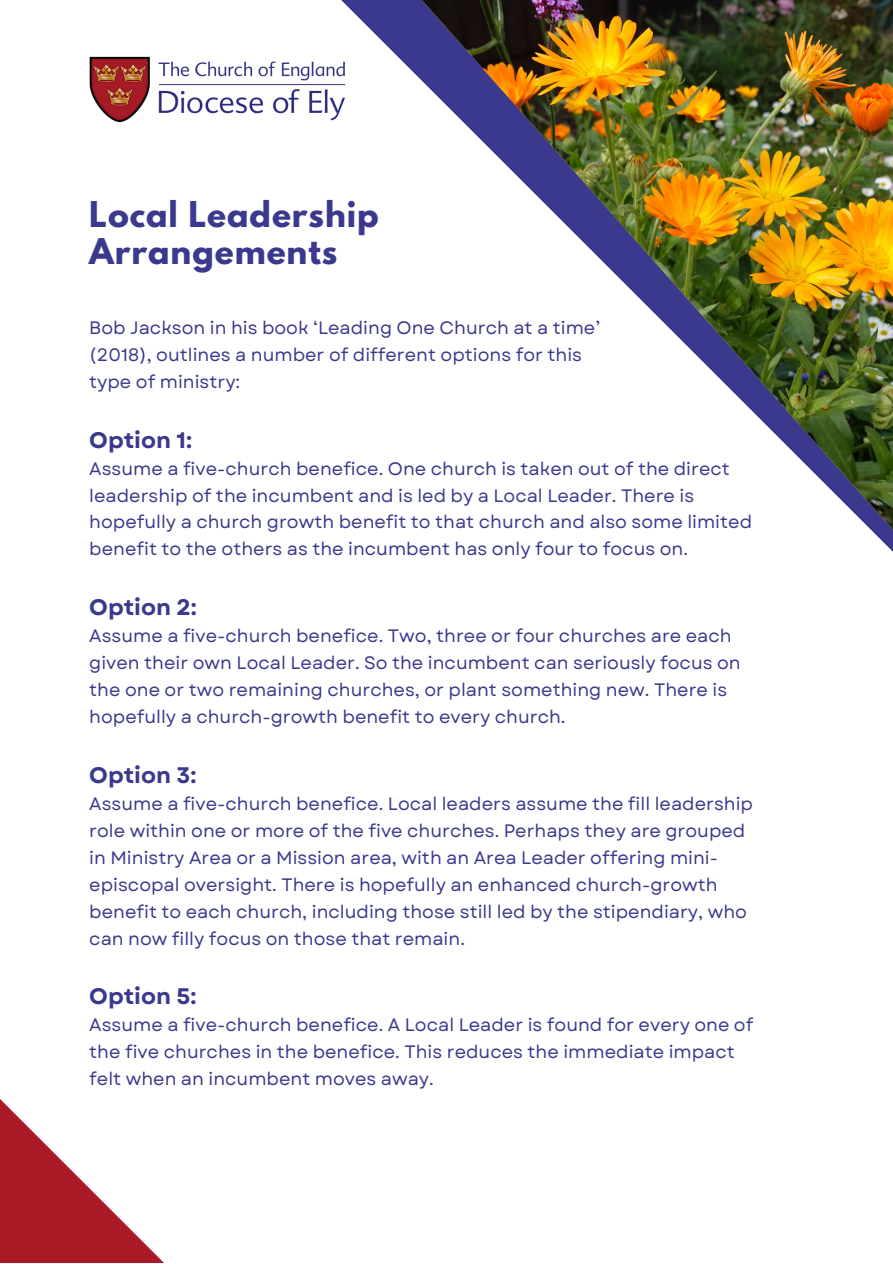
<style>
.page{position:relative;width:893px;height:1264px;background:#fff}
.page>*{position:absolute;margin:0;border:0;box-sizing:border-box;transform-origin:0 0}
.t1{font:700 31.5px/37px "League Spartan";letter-spacing:.03em;color:#3b398d}
.t2{font:700 22.5px "Garet";color:#3b398d}
.t3{font:18px/27px "Garet";color:#3b398d}
</style>
<div class="page">
<svg style="left:0;top:1099px;width:163px;height:163px"></svg>
<img style="left:89px;top:56px;width:181px;height:67px">
<svg style="left:270px;top:0;width:141px;height:121px"></svg>
<img style="left:411px;top:0;width:481px;height:551px">
<p class="t1" style="left:89px;top:200px;width:291px">Local Leadership<br>Arrangements</p>
<p class="t3" style="left:89px;top:314px;width:512px">Bob Jackson in his book ‘Leading One Church at a time’ (2018), outlines a number of different options for this type of ministry:</p>
<p class="t2" style="left:89px;top:423px;width:104px">Option 1:</p>
<p class="t3" style="left:89px;top:455px;width:664px">Assume a five-church benefice. One church is taken out of the direct leadership of the incumbent and is led by a Local Leader. There is hopefully a church growth benefit to that church and also some limited benefit to the others as the incumbent has only four to focus on.</p>
<p class="t2" style="left:89px;top:591px;width:109px">Option 2:</p>
<p class="t3" style="left:89px;top:622px;width:653px">Assume a five-church benefice. Two, three or four churches are each given their own Local Leader. So the incumbent can seriously focus on the one or two remaining churches, or plant something new. There is hopefully a church-growth benefit to every church.</p>
<p class="t2" style="left:89px;top:758px;width:109px">Option 3:</p>
<p class="t3" style="left:89px;top:790px;width:665px">Assume a five-church benefice. Local leaders assume the fill leadership role within one or more of the five churches. Perhaps they are grouped in Ministry Area or a Mission area, with an Area Leader offering mini&shy;episcopal oversight. There is hopefully an enhanced church-growth benefit to each church, including those still led by the stipendiary, who can now filly focus on those that remain.</p>
<p class="t2" style="left:89px;top:980px;width:109px">Option 5:</p>
<p class="t3" style="left:89px;top:1011px;width:665px">Assume a five-church benefice. A Local Leader is found for every one of the five churches in the benefice. This reduces the immediate impact felt when an incumbent moves away.</p>
</div>
